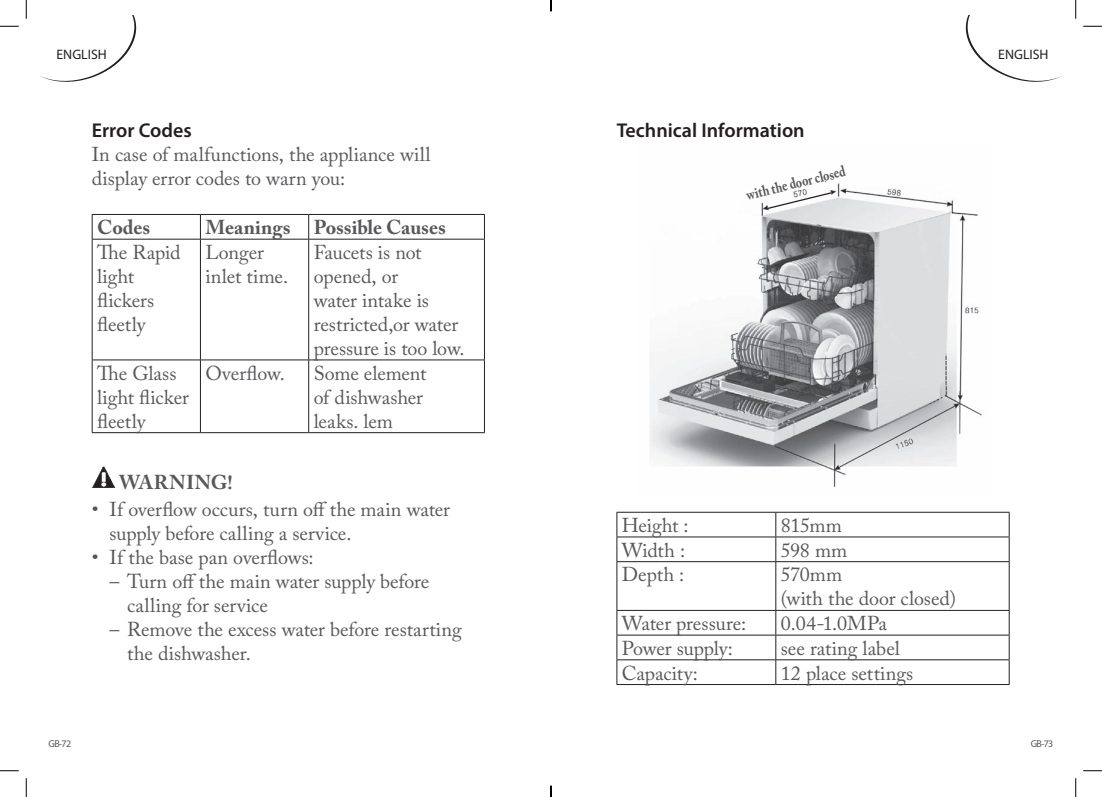
<style>
.page{position:relative;width:1102px;height:797px;background:#fff}
.page>*{position:absolute;margin:0;border:0;box-sizing:border-box;transform-origin:0 0}
.t1{font:20px/24px "Adobe Caslon Pro";letter-spacing:-.005em;color:#57585a}
.t2{font:600 20px "Myriad Pro";color:#231f20}
.t3{font:700 20px "Adobe Caslon Pro";color:#57585a}
.t4{font:700 20px "Adobe Caslon Pro";letter-spacing:.02em;color:#57585a}
.t5{font:700 15px "Adobe Caslon Pro";color:#57585a;scale:.8 1}
.t6{font:13.75px "Myriad Pro";color:#231f20}
.t7{font:10px "Myriad Pro";letter-spacing:-.065em;color:#57585a}
</style>
<div class="page">
<svg style="left:965px;top:16px;width:97px;height:66px"></svg>
<svg style="left:40px;top:16px;width:97px;height:66px"></svg>
<hr style="left:92px;top:214px;width:108px;height:1px;background:#231f20">
<svg style="left:92px;top:215px;width:1px;height:24px"></svg>
<hr style="left:200px;top:214px;width:109px;height:1px;background:#231f20">
<svg style="left:200px;top:215px;width:1px;height:24px"></svg>
<hr style="left:309px;top:214px;width:175px;height:1px;background:#231f20">
<svg style="left:308px;top:215px;width:1px;height:24px"></svg>
<svg style="left:484px;top:215px;width:1px;height:24px"></svg>
<hr style="left:92px;top:239px;width:108px;height:1px;background:#231f20">
<hr style="left:92px;top:239px;width:1px;height:120px;background:#231f20">
<hr style="left:200px;top:239px;width:109px;height:1px;background:#231f20">
<hr style="left:200px;top:239px;width:1px;height:120px;background:#231f20">
<hr style="left:309px;top:239px;width:175px;height:1px;background:#231f20">
<hr style="left:308px;top:239px;width:1px;height:120px;background:#231f20">
<hr style="left:484px;top:239px;width:1px;height:120px;background:#231f20">
<hr style="left:92px;top:359px;width:108px;height:1px;background:#231f20">
<hr style="left:92px;top:360px;width:1px;height:72px;background:#231f20">
<hr style="left:200px;top:359px;width:109px;height:1px;background:#231f20">
<hr style="left:200px;top:360px;width:1px;height:72px;background:#231f20">
<hr style="left:309px;top:359px;width:175px;height:1px;background:#231f20">
<hr style="left:308px;top:360px;width:1px;height:72px;background:#231f20">
<hr style="left:484px;top:360px;width:1px;height:72px;background:#231f20">
<hr style="left:92px;top:432px;width:108px;height:1px;background:#231f20">
<hr style="left:200px;top:432px;width:109px;height:1px;background:#231f20">
<hr style="left:309px;top:432px;width:175px;height:1px;background:#231f20">
<img style="left:92px;top:466px;width:23px;height:22px">
<hr style="left:616px;top:512px;width:159px;height:1px;background:#231f20">
<hr style="left:775px;top:512px;width:234px;height:1px;background:#231f20">
<hr style="left:616px;top:536px;width:159px;height:1px;background:#231f20">
<svg style="left:616px;top:512px;width:1px;height:49px"></svg>
<hr style="left:775px;top:536px;width:234px;height:1px;background:#231f20">
<svg style="left:775px;top:512px;width:1px;height:49px"></svg>
<svg style="left:1008px;top:512px;width:1px;height:49px"></svg>
<hr style="left:616px;top:561px;width:159px;height:1px;background:#231f20">
<hr style="left:616px;top:562px;width:1px;height:48px;background:#231f20">
<hr style="left:775px;top:561px;width:234px;height:1px;background:#231f20">
<hr style="left:775px;top:562px;width:1px;height:48px;background:#231f20">
<hr style="left:1008px;top:562px;width:1px;height:48px;background:#231f20">
<hr style="left:616px;top:610px;width:159px;height:1px;background:#231f20">
<hr style="left:775px;top:610px;width:234px;height:1px;background:#231f20">
<hr style="left:616px;top:634px;width:159px;height:1px;background:#231f20">
<hr style="left:775px;top:634px;width:234px;height:1px;background:#231f20">
<hr style="left:616px;top:659px;width:159px;height:1px;background:#231f20">
<svg style="left:616px;top:610px;width:1px;height:74px"></svg>
<hr style="left:775px;top:659px;width:234px;height:1px;background:#231f20">
<svg style="left:775px;top:610px;width:1px;height:74px"></svg>
<svg style="left:1008px;top:610px;width:1px;height:74px"></svg>
<hr style="left:616px;top:684px;width:159px;height:1px;background:#231f20">
<hr style="left:775px;top:684px;width:234px;height:1px;background:#231f20">
<img style="left:650px;top:188px;width:333px;height:299px">
<svg style="left:745px;top:180px;width:101px;height:30px"></svg>
<svg style="left:0;top:25px;width:19px;height:2px"></svg>
<svg style="left:1083px;top:25px;width:18px;height:2px"></svg>
<svg style="left:0;top:770px;width:19px;height:1px"></svg>
<svg style="left:1083px;top:770px;width:18px;height:1px"></svg>
<svg style="left:25px;top:0;width:2px;height:19px"></svg>
<svg style="left:25px;top:778px;width:2px;height:19px"></svg>
<svg style="left:1075px;top:0;width:1px;height:19px"></svg>
<svg style="left:1075px;top:778px;width:1px;height:19px"></svg>
<svg style="left:550px;top:785px;width:1px;height:12px"></svg>
<p class="t6" style="left:57px;top:46px;width:52px">ENGLISH</p>
<p class="t6" style="left:998px;top:46px;width:52px">ENGLISH</p>
<p class="t2" style="left:92px;top:117px;width:101px">Error Codes</p>
<p class="t1" style="left:92px;top:142px;width:340px">In case of malfunctions, the appliance will display error codes to warn you:</p>
<p class="t3" style="left:97px;top:215px;width:55px">Codes</p>
<p class="t3" style="left:205px;top:215px;width:242px">Meanings Possible Causes</p>
<p class="t1" style="left:97px;top:240px;width:85px">The Rapid light flickers fleetly</p>
<p class="t1" style="left:205px;top:240px;width:84px">Longer inlet time.</p>
<p class="t1" style="left:314px;top:240px;width:152px">Faucets is not opened, or<br>water intake is restricted,or water pressure is too low.</p>
<p class="t1" style="left:97px;top:361px;width:93px">The Glass light flicker fleetly</p>
<p class="t1" style="left:205px;top:361px;width:81px">Overflow.</p>
<p class="t1" style="left:314px;top:361px;width:114px">Some element of dishwasher leaks. lem</p>
<p class="t4" style="left:119px;top:470px;width:115px">WARNING!</p>
<p class="t1" style="left:110px;top:497px;width:342px;text-indent:-18px">• If overflow occurs, turn off the main water supply before calling a service.</p>
<p class="t1" style="left:92px;top:545px;width:223px">• If the base pan overflows:</p>
<p class="t1" style="left:127px;top:569px;width:303px;text-indent:-18px">– Turn off the main water supply before calling for service</p>
<p class="t1" style="left:127px;top:617px;width:336px;text-indent:-18px">– Remove the excess water before restarting the dishwasher.</p>
<p class="t2" style="left:616px;top:117px;width:189px">Technical Information</p>
<p class="t5" style="left:744px;top:187px;width:128px;rotate:-14deg">with the door closed</p>
<p class="t1" style="left:622px;top:513px;width:68px">Height :</p>
<p class="t1" style="left:780px;top:513px;width:63px">815mm</p>
<p class="t1" style="left:622px;top:537px;width:65px">Width :</p>
<p class="t1" style="left:780px;top:537px;width:68px">598 mm</p>
<p class="t1" style="left:622px;top:562px;width:64px">Depth :</p>
<p class="t1" style="left:780px;top:562px;width:177px">570mm<br>(with the door closed)</p>
<p class="t1" style="left:622px;top:611px;width:126px">Water pressure:</p>
<p class="t1" style="left:780px;top:611px;width:108px">0.04-1.0MPa</p>
<p class="t1" style="left:622px;top:636px;width:113px">Power supply:</p>
<p class="t1" style="left:780px;top:636px;width:121px">see rating label</p>
<p class="t1" style="left:622px;top:660px;width:78px">Capacity:</p>
<p class="t1" style="left:780px;top:660px;width:134px">12 place settings</p>
<p class="t7" style="left:49px;top:737px;width:24px">GB-72</p>
<p class="t7" style="left:1030px;top:737px;width:24px">GB-73</p>
</div>
